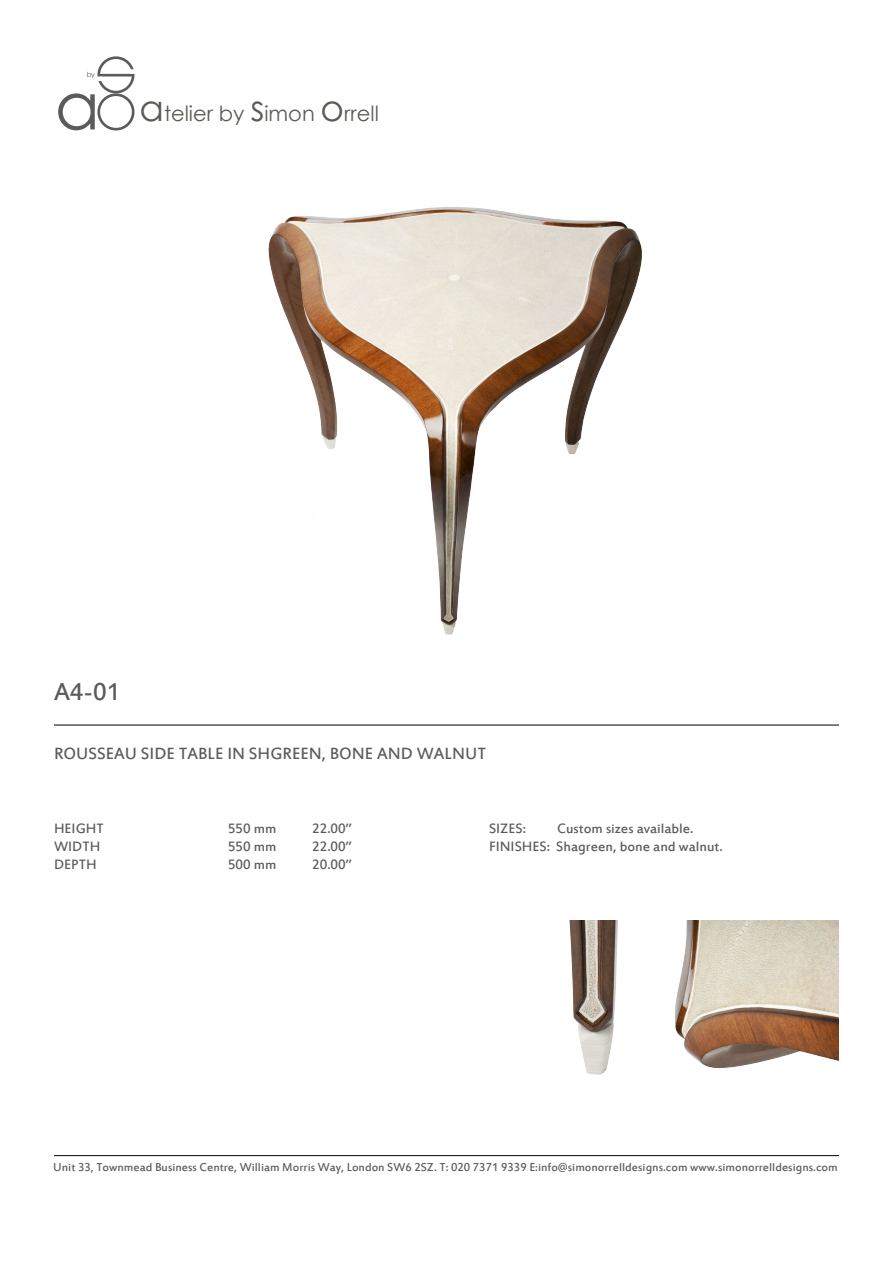
<style>
.page{position:relative;width:893px;height:1263px;background:#fff}
.page>*{position:absolute;margin:0;border:0;box-sizing:border-box;transform-origin:0 0}
.t1{font:27px "Estrangelo Edessa";color:#5b5b5b}
.t2{font:21px "Century Gothic";color:#5b5b55}
.t3{font:18px "Estrangelo Edessa";color:#5b5b5b}
.t4{font:15px/18px "Estrangelo Edessa";color:#5b5b5b}
.t5{font:12.6px "Estrangelo Edessa";color:#5b5b5b}
.t6{font:7.05px "Century Gothic";color:#5b5b5b}
.s1{font-size:66.15px;color:#5b5b5b}
.s2{font-size:36px}
</style>
<div class="page">
<hr style="left:54px;top:725px;width:785px;height:1px;background:#000">
<hr style="left:54px;top:1155px;width:785px;height:1px;background:#000">
<div style="left:97px;top:93px;width:37px;height:37px;border:3px solid #5b5b5b;border-radius:50%"></div>
<div style="left:97px;top:56px;width:37px;height:37px;border:3px solid #5b5b5b;border-radius:50%"></div>
<hr style="left:99px;top:74px;width:34px;height:3px;background:#5b5b5b">
<svg style="left:130px;top:69px;width:4px;height:5px"></svg>
<svg style="left:97px;top:77px;width:5px;height:4px"></svg>
<img style="left:268px;top:207px;width:374px;height:428px">
<img style="left:569px;top:921px;width:49px;height:154px">
<img style="left:675px;top:921px;width:164px;height:148px">
<p class="t6" style="left:87px;top:69px;width:10px">by</p>
<h2 class="t2" style="left:55px;top:99px;width:326px"><span class="s1">a</span> <span class="s2">a</span>telier by <span class="s2">s</span>imon <span class="s2">o</span>rrell</h2>
<h1 class="t1" style="left:54px;top:679px;width:68px">A4-01</h1>
<h3 class="t3" style="left:54px;top:744px;width:434px">ROUSSEAU SIDE TABLE IN SHGREEN, BONE AND WALNUT</h3>
<p class="t4" style="left:54px;top:821px;width:51px">HEIGHT<br>WIDTH<br>DEPTH</p>
<p class="t4" style="left:228px;top:821px;width:50px;text-align:justify">550 mm 550 mm 500 mm</p>
<p class="t4" style="left:312px;top:821px;width:41px;text-align:justify">22.00’’ 22.00’’ 20.00’’</p>
<p class="t4" style="left:489px;top:821px;width:39px">SIZES:</p>
<p class="t4" style="left:489px;top:821px;width:235px;text-indent:68px">Custom sizes available.<br>FINISHES: Shagreen, bone and walnut.</p>
<p class="t5" style="left:53px;top:1161px;width:786px">Unit 33, Townmead Business Centre, William Morris Way, London SW6 2SZ. T: 020 7371 9339 E:info@simonorrelldesigns.com www.simonorrelldesigns.com</p>
</div>
